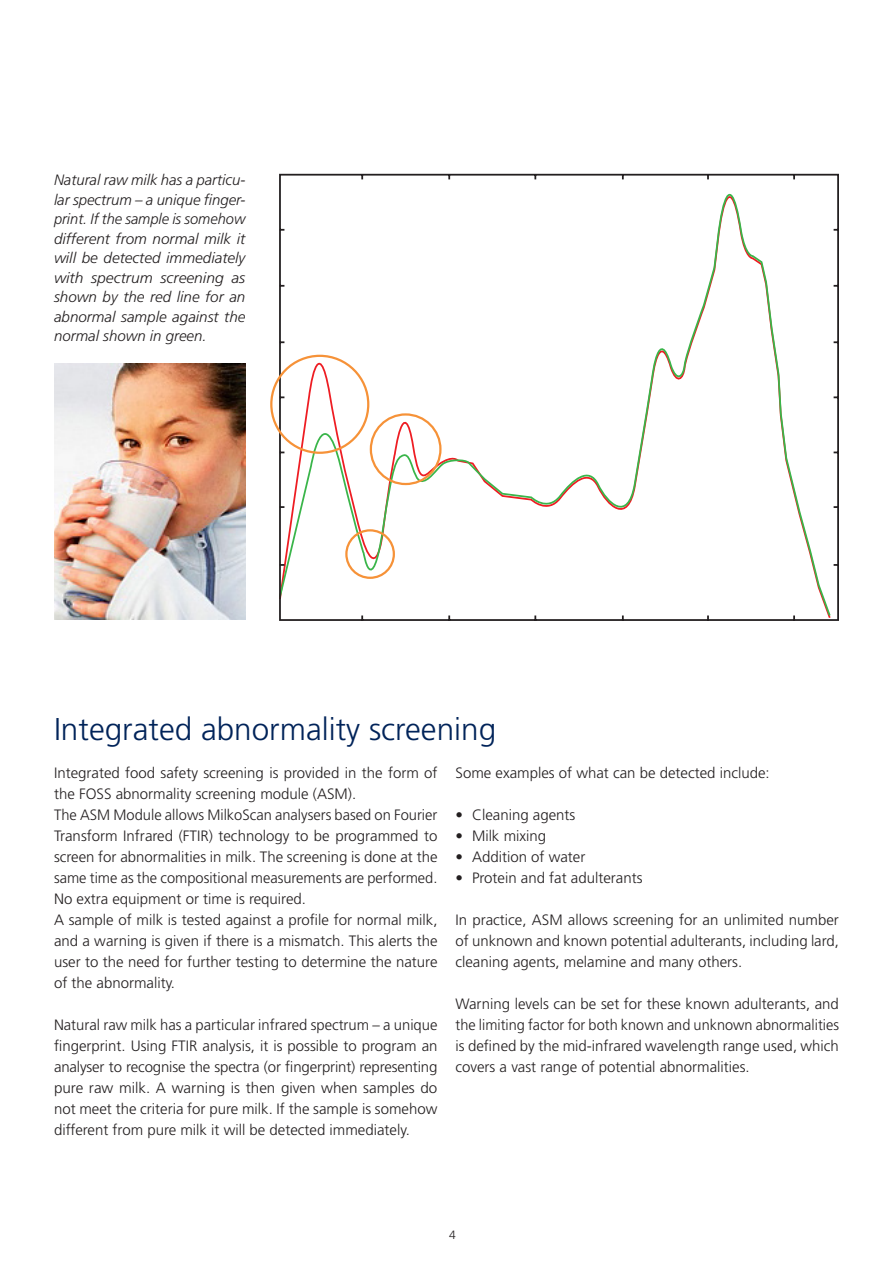
<style>
.page{position:relative;width:893px;height:1263px;background:#fff}
.page>*{position:absolute;margin:0;border:0;box-sizing:border-box;transform-origin:0 0}
.Rubrik_regular_blue{font:300 31.5px "Frutiger";color:#002359}
.Brødtekst_regular{font:300 15px/21px "Frutiger";color:#231f20;text-align:justify}
.Brødtekst_regular-2{font:italic 300 15px/19.5px "Frutiger";color:#231f20;text-align:justify}
.t1{font:300 12px "Frutiger";color:#231f20}
</style>
<div class="page">
<img style="left:54px;top:364px;width:192px;height:256px">
<svg style="left:278px;top:173px;width:561px;height:448px"></svg>
<div style="left:270px;top:355px;width:99px;height:99px;border:2px solid #f69238;border-radius:50%"></div>
<div style="left:370px;top:413px;width:72px;height:72px;border:2px solid #f69238;border-radius:50%"></div>
<div style="left:345px;top:529px;width:50px;height:50px;border:2px solid #f69238;border-radius:50%"></div>
<p class="Brødtekst_regular-2" style="left:54px;top:170px;width:193px">Natural raw milk has a particu&shy;lar spectrum – a unique finger&shy;print. If the sample is somehow different from normal milk it will be detected immediately with spectrum screening as shown by the red line for an abnormal sample against the normal shown in green.</p>
<p class="Rubrik_regular_blue" style="left:54px;top:711px;width:444px">Integrated abnormality screening</p>
<p class="Brødtekst_regular" style="left:54px;top:763px;width:385px">Integrated food safety screening is provided in the form of the FOSS abnormality screening module (ASM).</p>
<p class="Brødtekst_regular" style="left:54px;top:805px;width:385px">The ASM Module allows MilkoScan analysers based on Fourier Transform Infrared (FTIR) technology to be programmed to screen for abnormalities in milk. The screening is done at the same time as the compositional measurements are performed.<br>No extra equipment or time is required.</p>
<p class="Brødtekst_regular" style="left:54px;top:910px;width:385px">A sample of milk is tested against a profile for normal milk, and a warning is given if there is a mismatch. This alerts the user to the need for further testing to determine the nature of the abnormality.</p>
<p class="Brødtekst_regular" style="left:54px;top:1015px;width:385px">Natural raw milk has a particular infrared spectrum – a unique fingerprint. Using FTIR analysis, it is possible to program an analyser to recognise the spectra (or fingerprint) representing pure raw milk. A warning is then given when samples do not meet the criteria for pure milk. If the sample is somehow different from pure milk it will be detected immediately.</p>
<p class="Brødtekst_regular" style="left:455px;top:763px;width:316px">Some examples of what can be detected include:</p>
<p class="Brødtekst_regular" style="left:455px;top:805px;width:121px">• Cleaning agents</p>
<p class="Brødtekst_regular" style="left:455px;top:826px;width:92px">• Milk mixing</p>
<p class="Brødtekst_regular" style="left:455px;top:847px;width:131px">• Addition of water</p>
<p class="Brødtekst_regular" style="left:455px;top:868px;width:189px">• Protein and fat adulterants</p>
<p class="Brødtekst_regular" style="left:455px;top:910px;width:385px">In practice, ASM allows screening for an unlimited number of unknown and known potential adulterants, including lard, cleaning agents, melamine and many others.</p>
<p class="Brødtekst_regular" style="left:455px;top:994px;width:385px">Warning levels can be set for these known adulterants, and the limiting factor for both known and unknown abnormalities is defined by the mid-infrared wavelength range used, which covers a vast range of potential abnormalities.</p>
<p class="t1" style="left:449px;top:1228px;width:8px">4</p>
</div>
